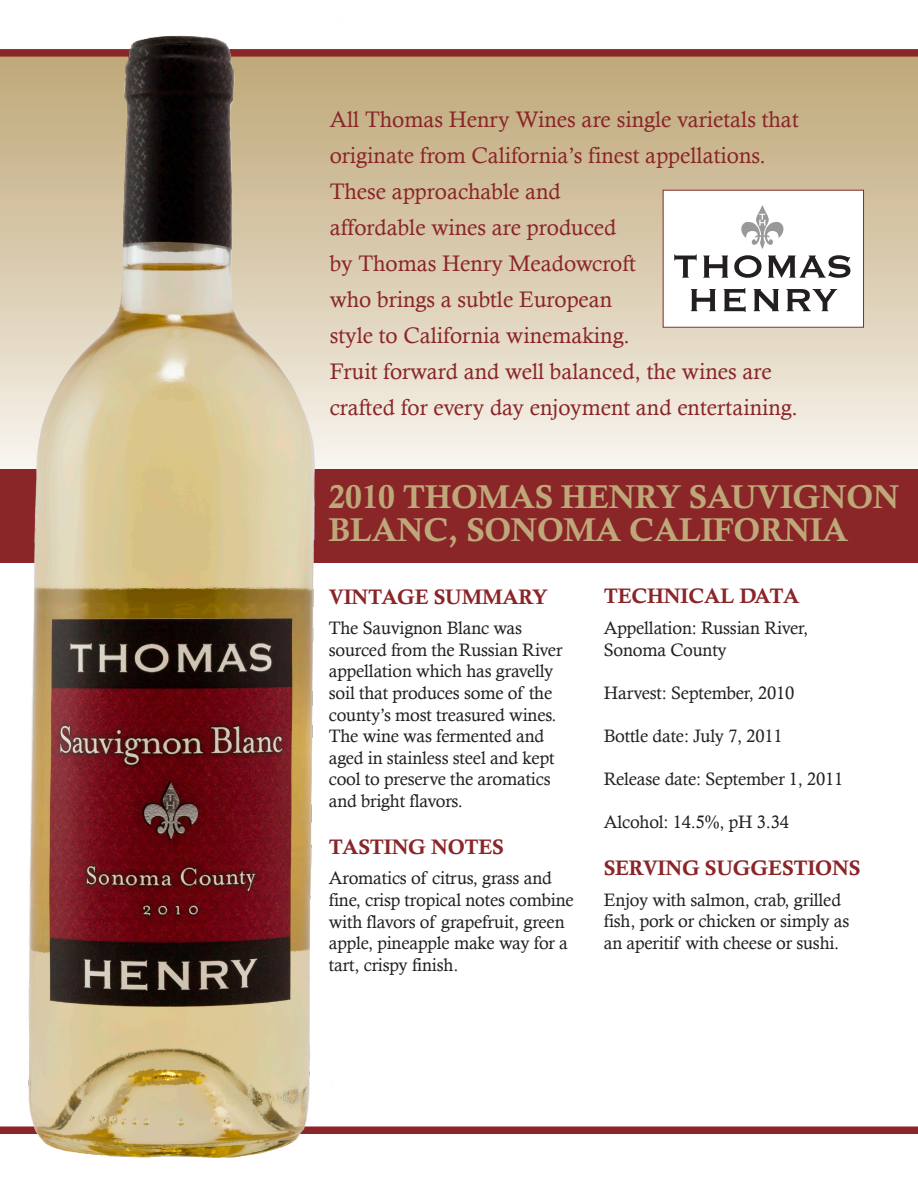
<style>
.page{position:relative;width:918px;height:1188px;background:#fff}
.page>*{position:absolute;margin:0;border:0;box-sizing:border-box;transform-origin:0 0}
.t1{font:33px "Calis MT Bol";letter-spacing:-.01em;color:#bea87a}
.t2{font:22.5px/36px "Calisto";color:#8a2528}
.t3{font:21px "Calis MT Bol";letter-spacing:-.01em;color:#8a2528}
.t4{font:18px/21.6px "Calisto";letter-spacing:-.01em;color:#231f20}
</style>
<div class="page">
<div style="left:0;top:54px;width:918px;height:448px;background:linear-gradient(to bottom,#bda676,#fbf9f5)"></div>
<div style="left:0;top:49px;width:918px;height:8px;background:#8a2528"></div>
<div style="left:0;top:469px;width:918px;height:93px;background:#8a2528"></div>
<div style="left:663px;top:190px;width:201px;height:137px;background:#fff"></div>
<svg style="left:674px;top:255px;width:23px;height:23px"></svg>
<svg style="left:703px;top:256px;width:25px;height:22px"></svg>
<svg style="left:734px;top:255px;width:28px;height:23px"></svg>
<svg style="left:768px;top:255px;width:82px;height:23px"></svg>
<svg style="left:691px;top:289px;width:25px;height:22px"></svg>
<svg style="left:724px;top:288px;width:22px;height:24px"></svg>
<svg style="left:754px;top:289px;width:25px;height:22px"></svg>
<svg style="left:786px;top:289px;width:51px;height:22px"></svg>
<svg style="left:741px;top:205px;width:42px;height:44px"></svg>
<div style="left:663px;top:190px;width:201px;height:138px;border:1px solid #8a2528"></div>
<div style="left:0;top:1126px;width:918px;height:8px;background:#8a2528"></div>
<img style="left:0;top:35px;width:569px;height:1123px">
<p class="t2" style="left:330px;top:101px;width:471px">All Thomas Henry Wines are single varietals that originate from California’s finest appellations.<br>These approachable and<br>affordable wines are produced<br>by Thomas Henry Meadowcroft<br>who brings a subtle European<br>style to California winemaking.<br>Fruit forward and well balanced, the wines are crafted for every day enjoyment and entertaining.</p>
<p class="t1" style="left:329px;top:478px;width:123px">2010 THOMAS</p>
<p class="t1" style="left:561px;top:478px;width:51px">HENRY</p>
<p class="t1" style="left:689px;top:478px;width:43px">SAUVIGNON</p>
<p class="t1" style="left:329px;top:511px;width:47px">BLANC</p>
<p class="t1" style="left:447px;top:511px;width:66px">, SONOMA</p>
<p class="t1" style="left:629px;top:511px;width:129px">CALIFORNIA</p>
<p class="t3" style="left:329px;top:584px;width:221px">VINTAGE SUMMARY</p>
<p class="t4" style="left:329px;top:617px;width:235px">The Sauvignon Blanc was sourced from the Russian River appellation which has gravelly soil that produces some of the county’s most treasured wines.<br>The wine was fermented and aged in stainless steel and kept cool to preserve the aromatics and bright flavors.</p>
<p class="t3" style="left:329px;top:835px;width:176px">TASTING NOTES</p>
<p class="t4" style="left:329px;top:867px;width:246px">Aromatics of citrus, grass and fine, crisp tropical notes combine with flavors of grapefruit, green apple, pineapple make way for a tart, crispy finish.</p>
<p class="t3" style="left:604px;top:584px;width:197px">TECHNICAL DATA</p>
<p class="t4" style="left:604px;top:617px;width:206px">Appellation: Russian River,<br>Sonoma County</p>
<p class="t4" style="left:604px;top:682px;width:192px">Harvest: September, 2010</p>
<p class="t4" style="left:604px;top:725px;width:180px">Bottle date: July 7, 2011</p>
<p class="t4" style="left:604px;top:768px;width:241px">Release date: September 1, 2011</p>
<p class="t4" style="left:604px;top:811px;width:187px">Alcohol: 14.5%, pH 3.34</p>
<p class="t3" style="left:604px;top:856px;width:258px">SERVING SUGGESTIONS</p>
<p class="t4" style="left:604px;top:889px;width:247px">Enjoy with salmon, crab, grilled fish, pork or chicken or simply as an aperitif with cheese or sushi.</p>
</div>
